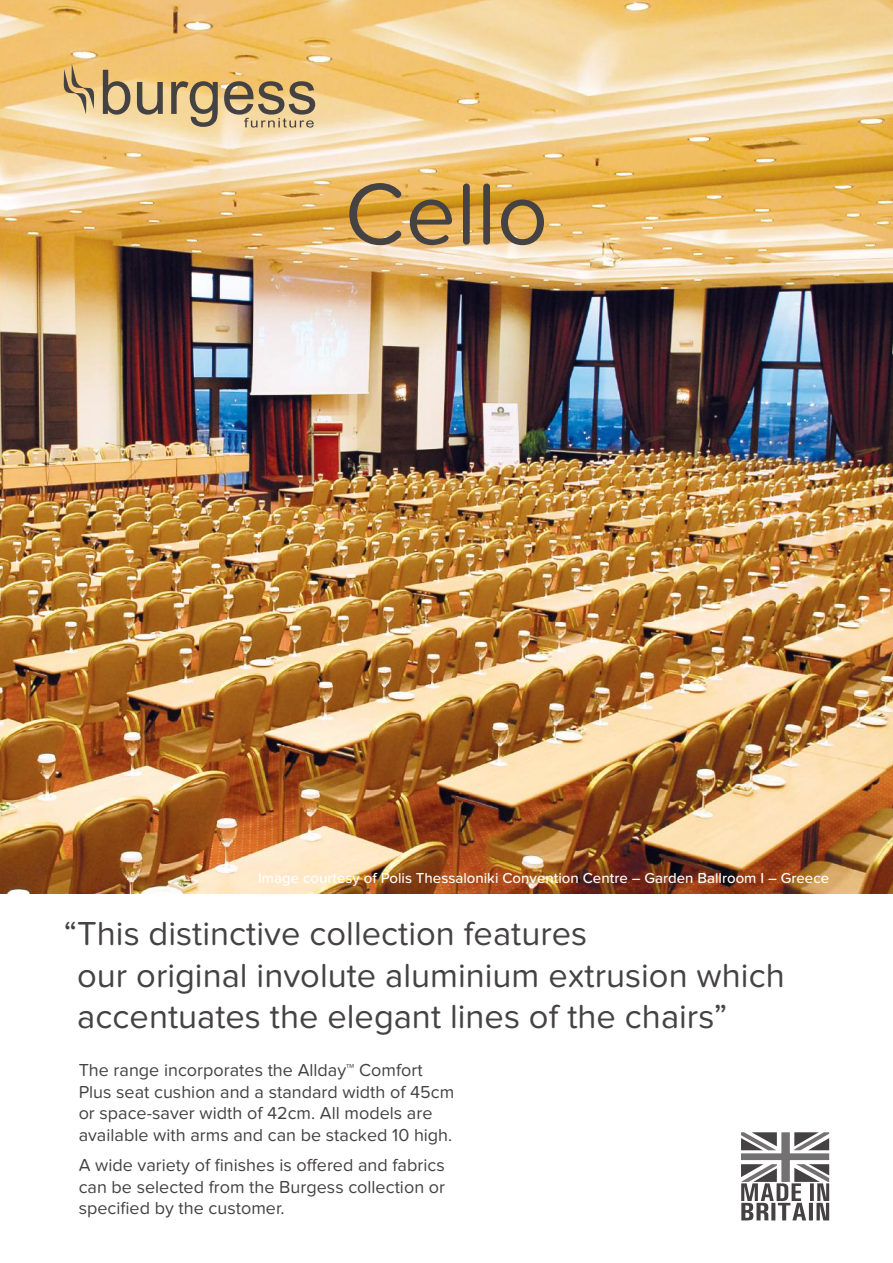
<style>
.page{position:relative;width:893px;height:1263px;background:#fff}
.page>*{position:absolute;margin:0;border:0;box-sizing:border-box;transform-origin:0 0}
.t1{font:90px "Proxima Nova Soft";color:#454243}
.t2{font:34.5px/41.4px "Proxima Nova Soft";color:#454243}
.t3{font:18px/21.6px "Proxima Nova Soft";color:#454243}
.t4{font:500 15px "Proxima Nova Soft";color:#fff}
</style>
<div class="page">
<img style="left:0;top:0;width:893px;height:893px">
<svg style="left:103px;top:70px;width:27px;height:45px"></svg>
<svg style="left:137px;top:82px;width:26px;height:33px"></svg>
<svg style="left:171px;top:81px;width:47px;height:46px;background:#af9a72"></svg>
<svg style="left:224px;top:81px;width:91px;height:47px;background:#b7a078"></svg>
<svg style="left:63px;top:64px;width:31px;height:50px;background:#d0b27b"></svg>
<svg style="left:741px;top:1132px;width:88px;height:88px"></svg>
<h1 class="t1" style="left:345px;top:162px;width:205px">Cello</h1>
<p class="t4" style="left:258px;top:870px;width:573px">Image courtesy of Polis Thessaloniki Convention Centre – Garden Ballroom I – Greece</p>
<h2 class="t2" style="left:77px;top:913px;width:709px;text-indent:-13px">“This distinctive collection features<br>our original involute aluminium extrusion which accentuates the elegant lines of the chairs”</h2>
<p class="t3" style="left:79px;top:1059px;width:377px">The range incorporates the Allday™ Comfort Plus seat cushion and a standard width of 45cm or space-saver width of 42cm. All models are available with arms and can be stacked 10 high.</p>
<p class="t3" style="left:79px;top:1154px;width:368px;text-align:justify">A wide variety of finishes is offered and fabrics can be selected from the Burgess collection or specified by the customer.</p>
</div>
